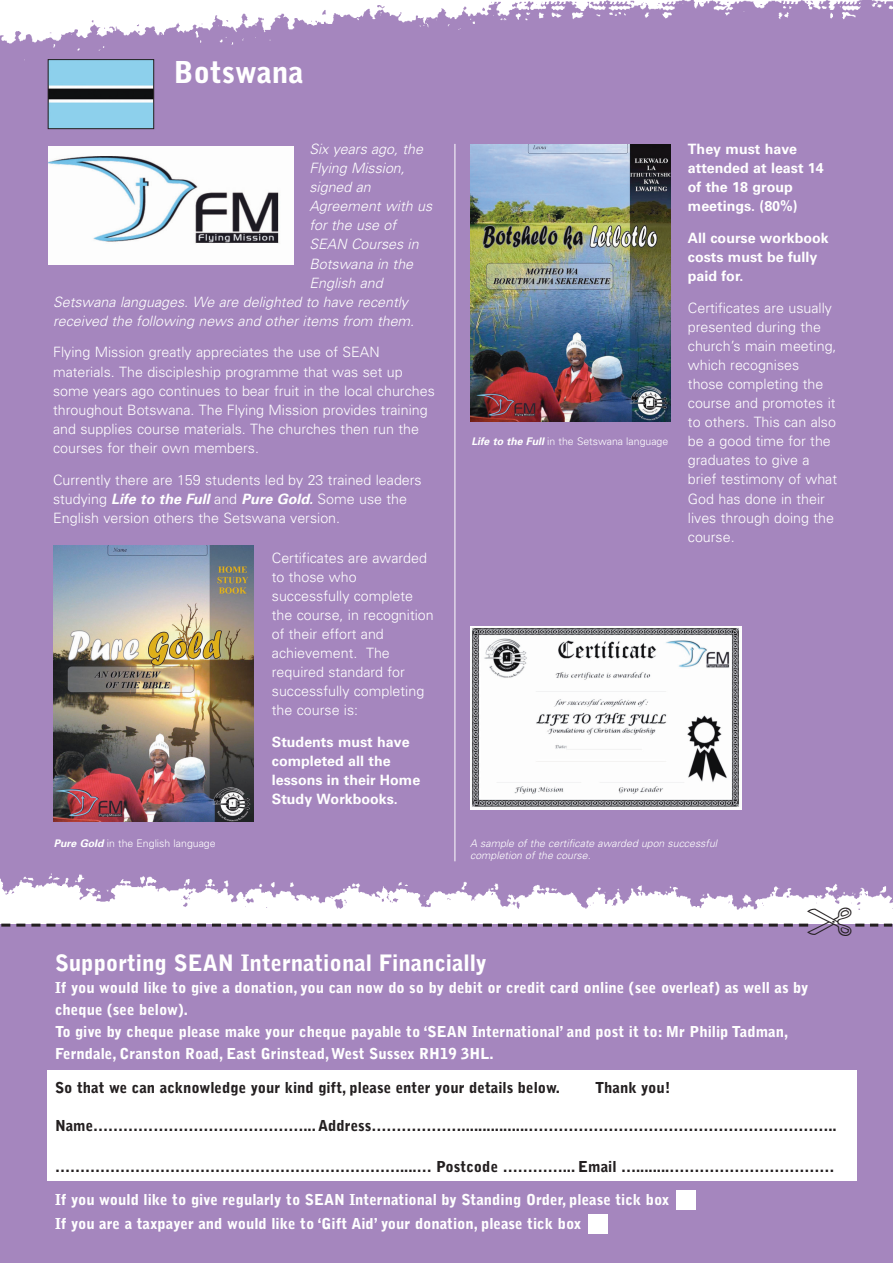
<style>
.page{position:relative;width:893px;height:1263px;background:#fff}
.page>*{position:absolute;margin:0;border:0;box-sizing:border-box;transform-origin:0 0}
.t1{font:30px "Bell Gothic Std Black+KSJDOO";color:#fff}
.t2{font:22.5px "Bell Gothic Std Black+KSJDOO";color:#fff}
.t3{font:15px/22px "Bell Gothic Std Black+KSJDOO";color:#fff}
.t4{font:15px "Bell Gothic Std Black+KSJDOO";color:#231f20}
.t5{font:14.25px/19px "Univers Light+ZNSSFL";color:#fff}
.t6{font:italic 14.25px "Univers Light+ZNSSFL";color:#fff}
.t7{font:14.25px/19px "Univers Bold+WXSALE";color:#fff}
.t8{font:14.25px "Univers Bold Oblique+SJBAHA";color:#fff}
.t9{font:italic 10.5px/12.6px "Univers Light+ZNSSFL";color:#fff}
.t10{font:10.5px "Univers Light+ZNSSFL";color:#fff}
.s1{font-family:"Univers Light+ZNSSFL"}
.s2{font-family:"Univers Bold Oblique+SJBAHA"}
</style>
<div class="page">
<div style="left:0;top:925px;width:893px;height:338px;background:#a586be"></div>
<div style="left:0;top:0;width:893px;height:908px;background:#a586be"></div>
<div style="left:47px;top:1071px;width:809px;height:110px;background:#fff"></div>
<div style="left:676px;top:1191px;width:20px;height:19px;background:#fff"></div>
<img style="left:50px;top:61px;width:102px;height:66px">
<div style="left:48px;top:59px;width:106px;height:70px;border:1px solid #231f20"></div>
<img style="left:49px;top:146px;width:244px;height:119px">
<img style="left:471px;top:145px;width:200px;height:276px">
<img style="left:470px;top:626px;width:271px;height:183px">
<img style="left:54px;top:545px;width:200px;height:277px">
<div style="left:588px;top:1215px;width:19px;height:19px;background:#fff"></div>
<hr style="left:454px;top:144px;width:1px;height:717px;background:#fff">
<svg style="left:1px;top:908px;width:892px;height:19px"></svg>
<h1 class="t1" style="left:173px;top:59px;width:131px">Botswana</h1>
<p class="t6" style="left:309px;top:144px;width:118px">Six years ago, the</p>
<p class="t6" style="left:309px;top:163px;width:100px">Flying Mission,</p>
<p class="t6" style="left:309px;top:182px;width:66px">signed an</p>
<p class="t6" style="left:309px;top:201px;width:127px">Agreement with us</p>
<p class="t6" style="left:309px;top:220px;width:91px">for the use of</p>
<p class="t6" style="left:309px;top:239px;width:113px">SEAN Courses in</p>
<p class="t6" style="left:309px;top:258px;width:108px">Botswana in the</p>
<p class="t6" style="left:309px;top:277px;width:77px">English and</p>
<p class="t6" style="left:53px;top:296px;width:356px">Setswana languages. We are delighted to have recently</p>
<p class="t6" style="left:53px;top:315px;width:365px">received the following news and other items from them.</p>
<p class="t5" style="left:53px;top:344px;width:383px">Flying Mission greatly appreciates the use of SEAN materials. The discipleship programme that was set up some years ago continues to bear fruit in the local churches throughout Botswana. The Flying Mission provides training and supplies course materials. The churches then run the courses for their own members.</p>
<p class="t5" style="left:53px;top:471px;width:370px">Currently there are 159 students led by 23 trained leaders</p>
<p class="t8" style="left:53px;top:493px;width:355px"><span class="s1">studying</span> Life to the Full <span class="s1">and</span> Pure Gold. <span class="s1">Some use the</span></p>
<p class="t5" style="left:53px;top:509px;width:288px">English version others the Setswana version.</p>
<p class="t5" style="left:272px;top:550px;width:163px">Certificates are awarded to those who successfully complete the course, in recognition of their effort and achievement. The required standard for successfully completing the course is:</p>
<p class="t7" style="left:272px;top:733px;width:150px">Students must have completed all the lessons in their Home<br>Study Workbooks.</p>
<p class="t10" style="left:54px;top:840px;width:163px"><span class="s2">Pure Gold</span> in the English language</p>
<p class="t10" style="left:471px;top:438px;width:198px"><span class="s2">Life to the Full</span> in the Setswana language</p>
<p class="t7" style="left:688px;top:140px;width:137px">They must have attended at least 14 of the 18 group meetings. (80%)</p>
<p class="t7" style="left:688px;top:229px;width:142px">All course workbook costs must be fully paid for.</p>
<p class="t5" style="left:688px;top:300px;width:151px">Certificates are usually presented during the church’s main meeting, which recognises those completing the course and promotes it to others. This can also be a good time for the graduates to give a brief testimony of what<br>God has done in their lives through doing the course.</p>
<p class="t9" style="left:470px;top:838px;width:251px">A sample of the certificate awarded upon successful completion of the course.</p>
<h2 class="t2" style="left:55px;top:954px;width:434px">Supporting SEAN International Financially</h2>
<p class="t3" style="left:55px;top:978px;width:755px">If you would like to give a donation, you can now do so by debit or credit card online (see overleaf) as well as by cheque (see below).<br>To give by cheque please make your cheque payable to ‘SEAN International’ and post it to: Mr Philip Tadman, Ferndale, Cranston Road, East Grinstead,West Sussex RH19 3HL.</p>
<p class="t4" style="left:55px;top:1081px;width:507px">So that we can acknowledge your kind gift, please enter your details below.</p>
<p class="t4" style="left:595px;top:1081px;width:77px">Thank you!</p>
<p class="t4" style="left:55px;top:1119px;width:783px">Name……………………………………... Address………………................……………………………………………………..</p>
<p class="t4" style="left:55px;top:1161px;width:781px">……………………………………………………………....… Postcode …………... Email …........……………………………</p>
<p class="t3" style="left:55px;top:1189px;width:616px;line-height:24px">If you would like to give regularly to SEAN International by Standing Order, please tick box<br>If you are a taxpayer and would like to ‘Gift Aid’ your donation, please tick box</p>
</div>
